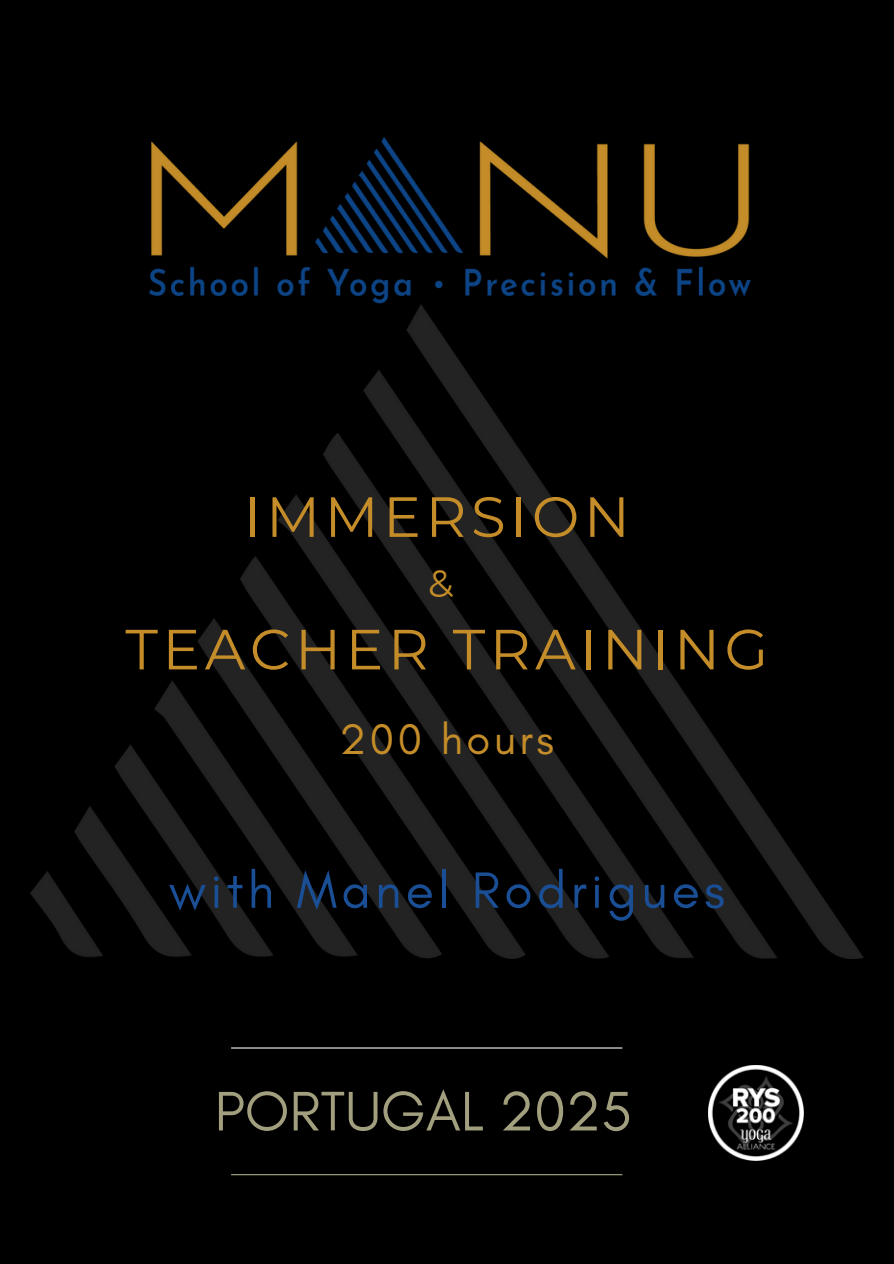
<style>
.page{position:relative;width:894px;height:1264px;background:#fff}
.page>*{position:absolute;margin:0;border:0;box-sizing:border-box;transform-origin:0 0}
.t1{font:56.7px "Glacial Indifference";color:#a29f7f}
.t2{font:56.55px "Montserrat";letter-spacing:.08em;color:#c48d29}
.t3{font:51.9px "Glacial Indifference";letter-spacing:.08em;color:#1a4f96}
.t4{font:43.5px "Glacial Indifference";letter-spacing:.08em;color:#c48d29}
.t5{font:38.1px "Montserrat";color:#c48d29}
</style>
<div class="page">
<div style="left:0;top:0;width:893px;height:1263px;background:#000"></div>
<hr style="left:231px;top:1047px;width:391px;height:1px;background:#f5f5ef">
<hr style="left:231px;top:1174px;width:391px;height:1px;background:#aaaa8a">
<img style="left:149px;top:137px;width:602px;height:167px">
<img style="left:30px;top:304px;width:833px;height:654px">
<img style="left:708px;top:1065px;width:95px;height:95px">
<h2 class="t2" style="left:244px;top:482px;width:387px">IMMERSION</h2>
<h2 class="t5" style="left:428px;top:560px;width:27px">&amp;</h2>
<h2 class="t2" style="left:125px;top:614px;width:644px">TEACHER TRAINING</h2>
<h1 class="t4" style="left:339px;top:712px;width:216px">200 hours</h1>
<p class="t3" style="left:169px;top:858px;width:557px">with Manel Rodrigues</p>
<p class="t1" style="left:214px;top:1076px;width:419px">PORTUGAL 2025</p>
</div>
